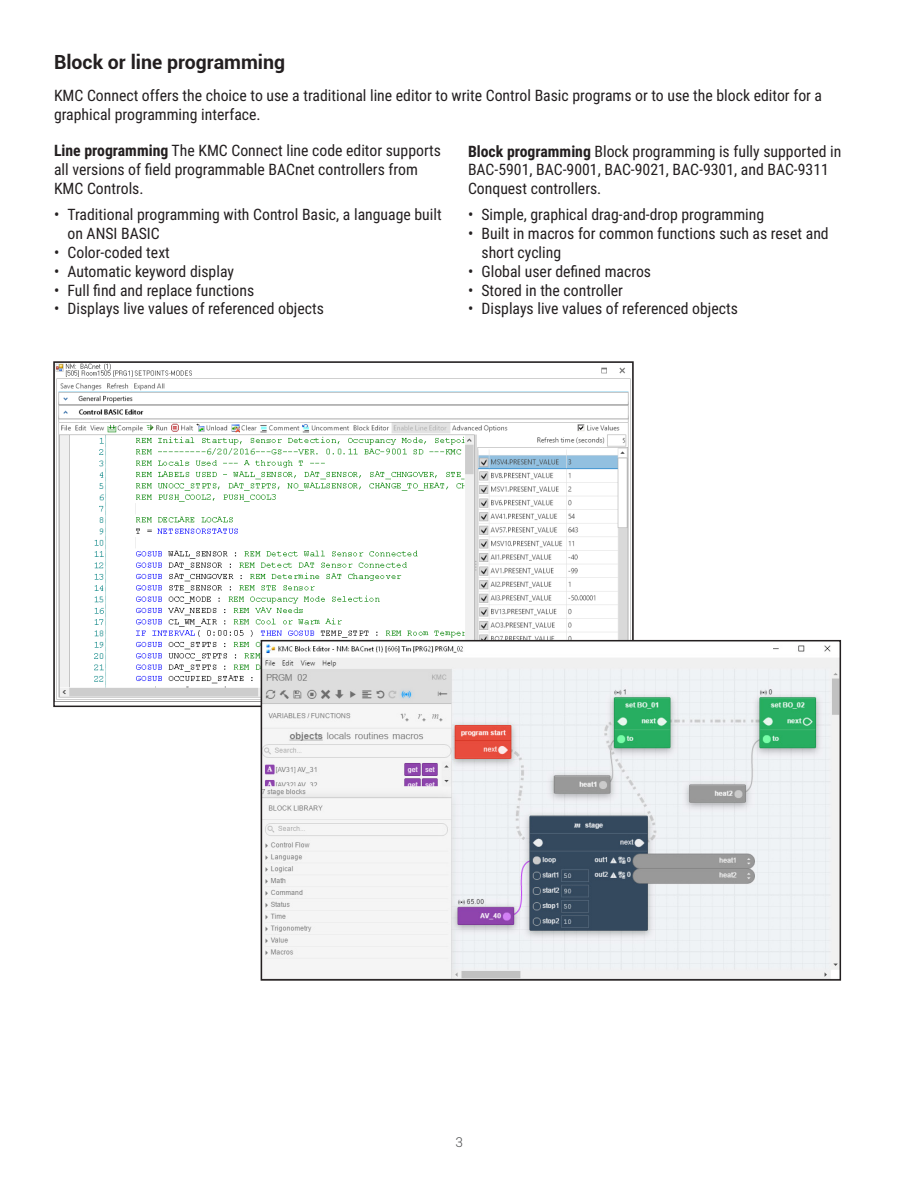
<style>
.page{position:relative;width:918px;height:1188px;background:#fff}
.page>*{position:absolute;margin:0;border:0;box-sizing:border-box;transform-origin:0 0}
.Heading_2{font:700 19.5px "Roboto";color:#231f20}
.Body_Text{font:15.75px/18.9px "Roboto Condensed";color:#231f20}
.t1{font:300 13.5px "Roboto";color:#4b4c4d}
.s1{font-weight:700}
</style>
<div class="page">
<img style="left:56px;top:364px;width:575px;height:337px">
<div style="left:53px;top:361px;width:581px;height:346px;border:2px solid #231f20"></div>
<img style="left:264px;top:643px;width:574px;height:335px">
<div style="left:261px;top:640px;width:580px;height:341px;border:2px solid #231f20"></div>
<p class="Heading_2" style="left:54px;top:48px;width:233px">Block or line programming</p>
<p class="Body_Text" style="left:54px;top:85px;width:770px">KMC Connect offers the choice to use a traditional line editor to write Control Basic programs or to use the block editor for a graphical programming interface.</p>
<p class="Body_Text" style="left:54px;top:141px;width:389px"><span class="s1">Line programming</span> The KMC Connect line code editor supports all versions of field programmable BACnet controllers from<br>KMC Controls.</p>
<p class="Body_Text" style="left:68px;top:204px;width:376px;text-indent:-14px">• Traditional programming with Control Basic, a language built on ANSI BASIC</p>
<p class="Body_Text" style="left:54px;top:242px;width:117px">• Color-coded text</p>
<p class="Body_Text" style="left:54px;top:261px;width:181px">• Automatic keyword display</p>
<p class="Body_Text" style="left:54px;top:280px;width:202px">• Full find and replace functions</p>
<p class="Body_Text" style="left:54px;top:299px;width:271px">• Displays live values of referenced objects</p>
<p class="Body_Text" style="left:468px;top:141px;width:375px"><span class="s1">Block programming</span> Block programming is fully supported in<br>BAC-5901, BAC-9001, BAC-9021, BAC-9301, and BAC-9311<br>Conquest controllers.</p>
<p class="Body_Text" style="left:468px;top:204px;width:298px">• Simple, graphical drag-and-drop programming</p>
<p class="Body_Text" style="left:482px;top:223px;width:349px;text-indent:-14px">• Built in macros for common functions such as reset and short cycling</p>
<p class="Body_Text" style="left:468px;top:261px;width:185px">• Global user defined macros</p>
<p class="Body_Text" style="left:468px;top:280px;width:156px">• Stored in the controller</p>
<p class="Body_Text" style="left:468px;top:299px;width:271px">• Displays live values of referenced objects</p>
<p class="t1" style="left:456px;top:1133px;width:9px">3</p>
</div>
